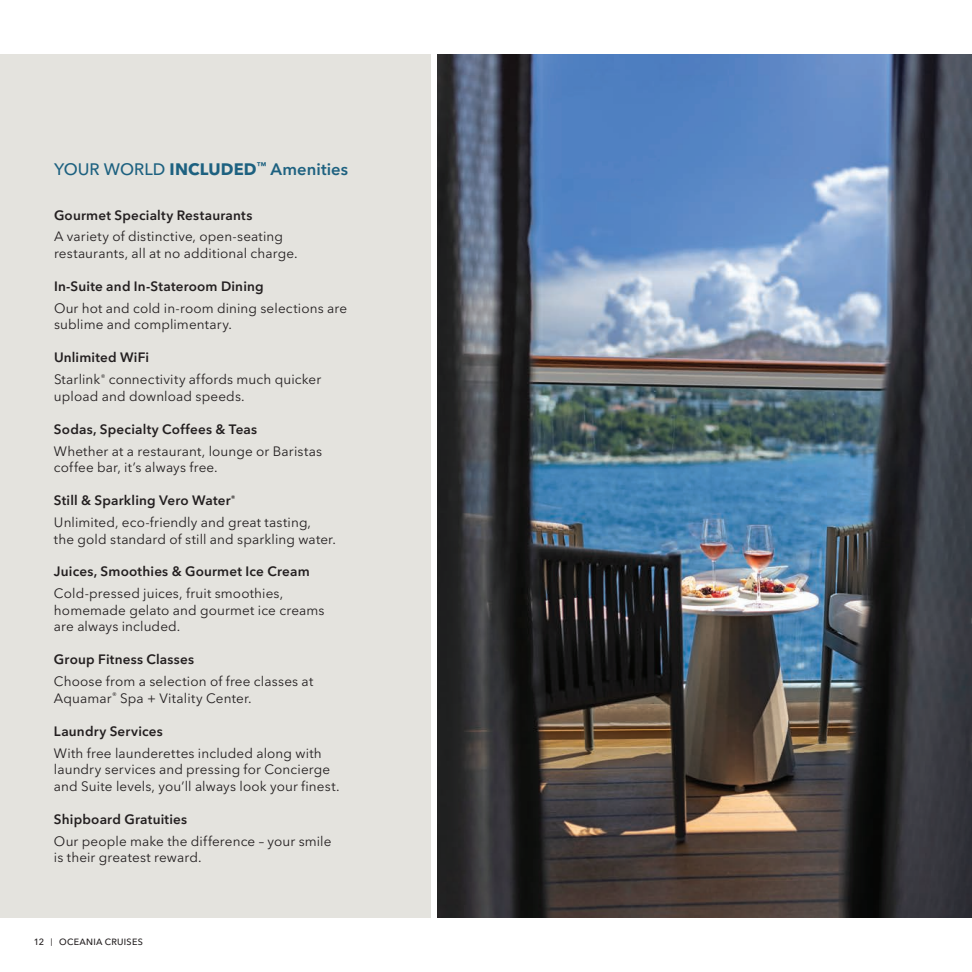
<style>
.page{position:relative;width:972px;height:972px;background:#fff}
.page>*{position:absolute;margin:0;border:0;box-sizing:border-box;transform-origin:0 0}
.t1{font:500 16.5px "Avenir Next LT Pro";letter-spacing:.005em;color:#1d6180}
.t2{font:13.5px/16.5px "Avenir Next LT Pro";letter-spacing:.01em;color:#231f20}
.t3{font:600 13.5px "Avenir Next LT Pro";letter-spacing:.015em;color:#231f20}
.t4{font:500 9px "Avenir Next LT Pro";letter-spacing:.03em;color:#231f20}
.s1{font-weight:700}
.s2{font-weight:600}
</style>
<div class="page">
<img style="left:437px;top:54px;width:535px;height:864px">
<div style="left:0;top:54px;width:430px;height:864px;background:#e4e3de"></div>
<p class="t1" style="left:54px;top:159px;width:296px">YOUR WORLD <span class="s1">INCLUDED</span><sup>™</sup> <span class="s2">Amenities</span></p>
<p class="t3" style="left:54px;top:207px;width:200px">Gourmet Specialty Restaurants</p>
<p class="t2" style="left:54px;top:228px;width:245px">A variety of distinctive, open-seating restaurants, all at no additional charge.</p>
<p class="t3" style="left:54px;top:278px;width:211px">In-Suite and In-Stateroom Dining</p>
<p class="t2" style="left:54px;top:300px;width:295px">Our hot and cold in-room dining selections are sublime and complimentary.</p>
<p class="t2" style="left:54px;top:347px;width:269px;line-height:21.9px"><span class="s2">Unlimited WiFi<br></span>Starlink<sup>®</sup> connectivity affords much quicker</p>
<p class="t2" style="left:54px;top:388px;width:192px">upload and download speeds.</p>
<p class="t3" style="left:54px;top:421px;width:205px">Sodas, Specialty Coffees &amp; Teas</p>
<p class="t2" style="left:54px;top:443px;width:270px">Whether at a restaurant, lounge or Baristas coffee bar, it’s always free.</p>
<p class="t2" style="left:54px;top:489px;width:259px;line-height:21.9px"><span class="s2">Still &amp; Sparkling Vero Water</span><sup>®<br></sup>Unlimited, eco-friendly and great tasting,</p>
<p class="t2" style="left:54px;top:531px;width:284px">the gold standard of still and sparkling water.</p>
<p class="t3" style="left:54px;top:564px;width:257px">Juices, Smoothies &amp; Gourmet Ice Cream</p>
<p class="t2" style="left:54px;top:585px;width:272px">Cold-pressed juices, fruit smoothies, homemade gelato and gourmet ice creams are always included.</p>
<p class="t3" style="left:54px;top:651px;width:142px">Group Fitness Classes</p>
<p class="t2" style="left:54px;top:673px;width:261px">Choose from a selection of free classes at<br>Aquamar<sup>®</sup> Spa + Vitality Center.</p>
<p class="t3" style="left:54px;top:723px;width:110px">Laundry Services</p>
<p class="t2" style="left:54px;top:745px;width:287px">With free launderettes included along with laundry services and pressing for Concierge and Suite levels, you’ll always look your finest.</p>
<p class="t3" style="left:54px;top:811px;width:135px">Shipboard Gratuities</p>
<p class="t2" style="left:54px;top:833px;width:279px">Our people make the difference – your smile is their greatest reward.</p>
<p class="t4" style="left:34px;top:936px;width:111px">12 <sup>|</sup> OCEANIA CRUISES</p>
</div>
